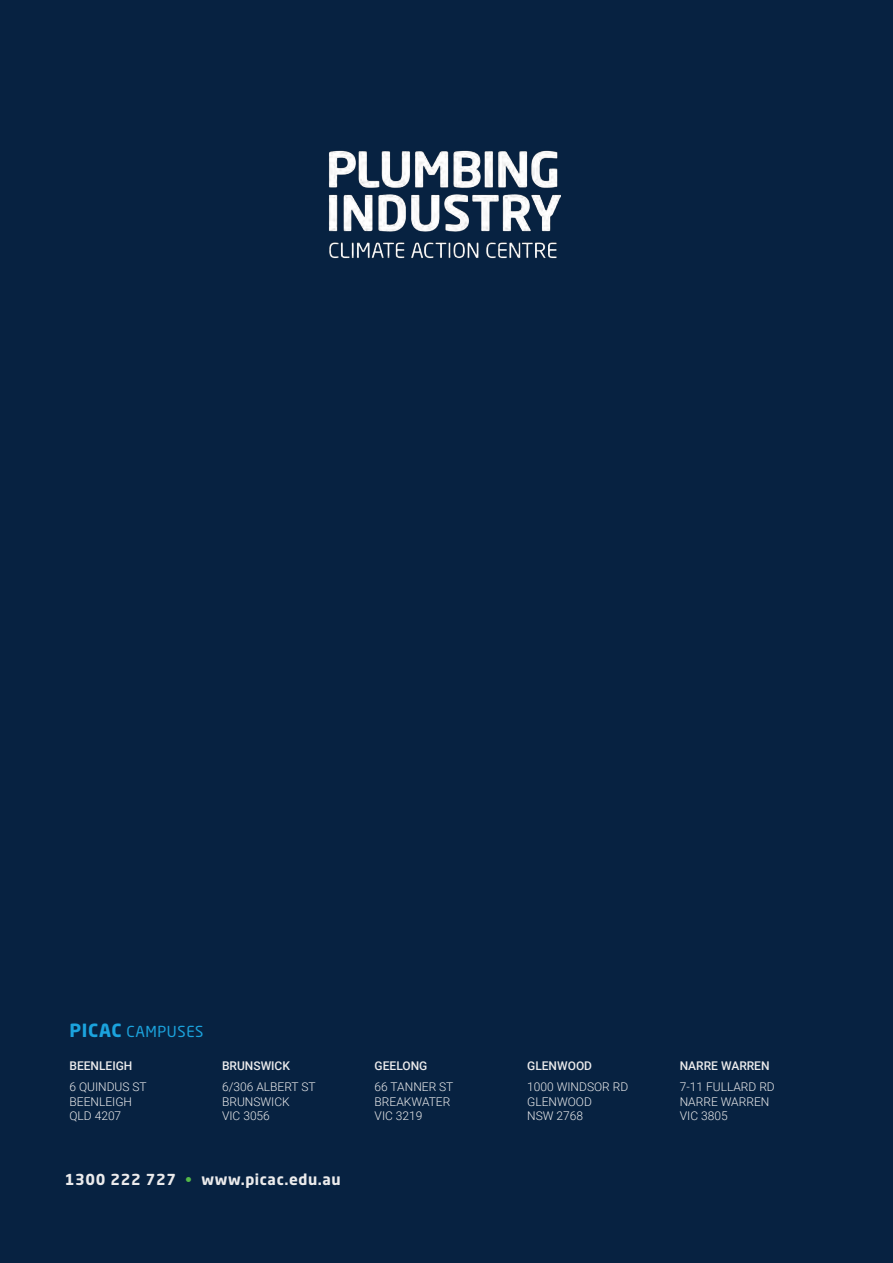
<style>
.page{position:relative;width:893px;height:1263px;background:#072241}
.page>*{position:absolute;margin:0;border:0;box-sizing:border-box;transform-origin:0 0}
.t1{font:700 15px "Neo Sans Std";letter-spacing:.04em;color:#ebebec}
.t2{font:15px "Neo Sans Std";letter-spacing:.04em;color:#1ba3dd}
.t3{font:300 12px/14.4px "Roboto";color:#ebebec}
.t4{font:500 12px "Roboto";color:#ebebec}
.s1{font-weight:700;font-size:18px}
.s2{color:#54b948}
</style>
<div class="page">
<img style="left:328px;top:150px;width:233px;height:109px">
<p class="t2" style="left:69px;top:1022px;width:135px"><span class="s1">PICAC</span> CAMPUSES</p>
<p class="t4" style="left:69px;top:1057px;width:64px">BEENLEIGH</p>
<p class="t3" style="left:69px;top:1079px;width:79px">6 QUINDUS ST<br>BEENLEIGH<br>QLD 4207</p>
<p class="t4" style="left:222px;top:1057px;width:69px">BRUNSWICK</p>
<p class="t3" style="left:222px;top:1079px;width:95px">6/306 ALBERT ST<br>BRUNSWICK<br>VIC 3056</p>
<p class="t1" style="left:65px;top:1170px;width:277px">1300 222 727 <span class="s2">•</span> www.picac.edu.au</p>
<p class="t4" style="left:375px;top:1057px;width:54px">GEELONG</p>
<p class="t3" style="left:375px;top:1079px;width:80px">66 TANNER ST<br>BREAKWATER<br>VIC 3219</p>
<p class="t4" style="left:527px;top:1057px;width:66px">GLENWOOD</p>
<p class="t3" style="left:527px;top:1079px;width:103px">1000 WINDSOR RD<br>GLENWOOD<br>NSW 2768</p>
<p class="t4" style="left:680px;top:1057px;width:91px">NARRE WARREN</p>
<p class="t3" style="left:680px;top:1079px;width:97px">7-11 FULLARD RD<br>NARRE WARREN<br>VIC 3805</p>
</div>
